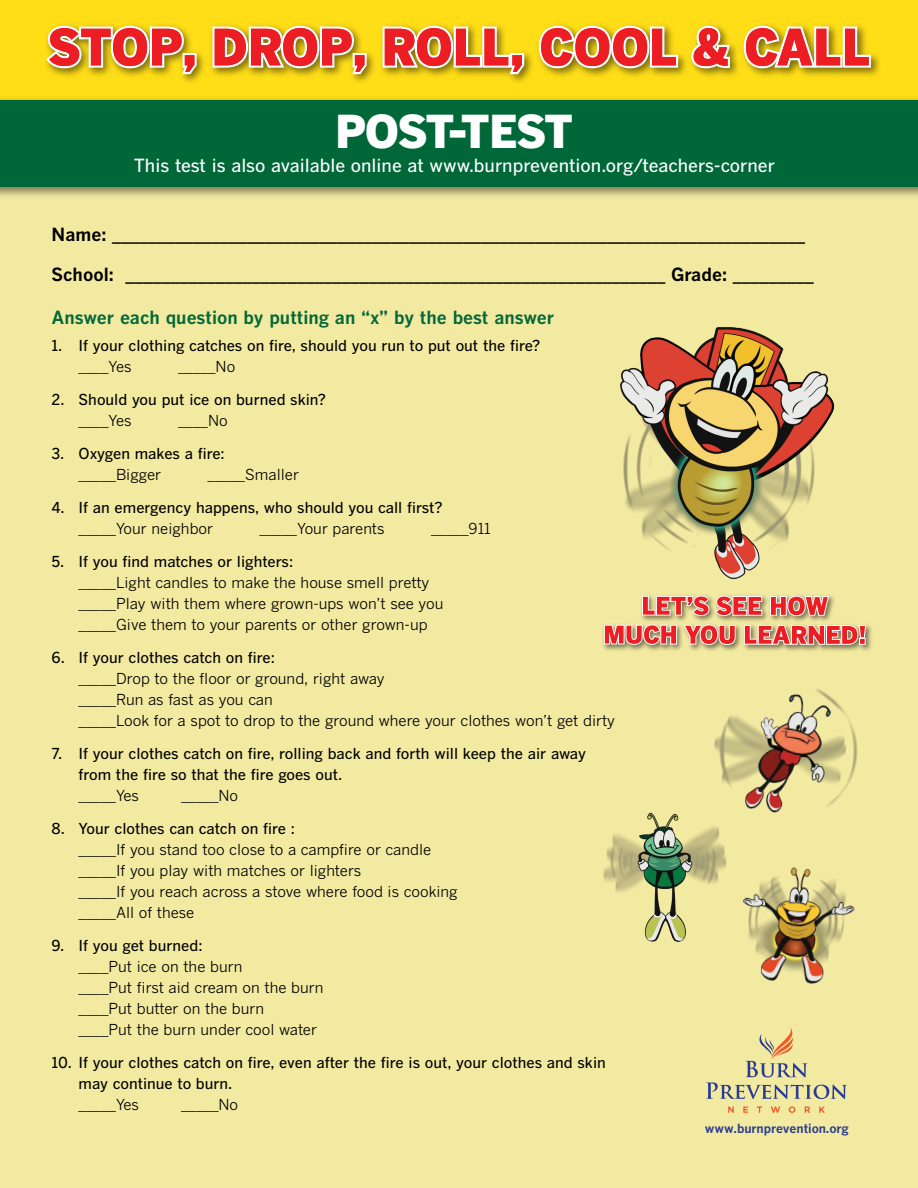
<style>
.page{position:relative;width:918px;height:1188px;background:#f3eaa2}
.page>*{position:absolute;margin:0;border:0;box-sizing:border-box;transform-origin:0 0}
.t1{font:900 45px "Benton Gothic";letter-spacing:-.025em;color:#fff}
.t2{font:700 18px "Benton Gothic";color:#000}
.t3{font:500 18px "Benton Gothic";color:#fff}
.t4{font:700 18px "Benton Gothic";color:#056839}
.t5{font:15px/21px "Benton Gothic";color:#000}
.t6{font:500 15px/21px "Benton Gothic";color:#000}
.t7{font:700 12.6px "Benton Gothic";letter-spacing:-.01em;color:#2a3c90}
</style>
<div class="page">
<div style="left:0;top:0;width:918px;height:179px;background:#ffde17"></div>
<div style="left:0;top:100px;width:918px;height:87px;background:#006838"></div>
<img style="left:56px;top:24px;width:824px;height:58px">
<svg style="left:46px;top:26px;width:151px;height:48px;background:#e5854a"></svg>
<svg style="left:212px;top:26px;width:155px;height:48px;background:#e57c4b"></svg>
<svg style="left:383px;top:26px;width:141px;height:48px;background:#e6844a"></svg>
<svg style="left:539px;top:26px;width:139px;height:42px;background:#e77950"></svg>
<svg style="left:691px;top:26px;width:39px;height:42px;background:#ed7e51"></svg>
<svg style="left:744px;top:26px;width:127px;height:42px;background:#e88150"></svg>
<img style="left:620px;top:327px;width:215px;height:252px">
<img style="left:602px;top:595px;width:270px;height:56px">
<svg style="left:642px;top:596px;width:67px;height:20px"></svg>
<svg style="left:715px;top:596px;width:47px;height:20px"></svg>
<svg style="left:770px;top:596px;width:59px;height:20px"></svg>
<svg style="left:604px;top:624px;width:73px;height:21px;background:#e3756d"></svg>
<svg style="left:683px;top:624px;width:53px;height:21px"></svg>
<svg style="left:744px;top:625px;width:122px;height:20px;background:#e4746e"></svg>
<img style="left:714px;top:689px;width:144px;height:124px">
<img style="left:603px;top:777px;width:143px;height:165px">
<img style="left:674px;top:813px;width:181px;height:171px">
<svg style="left:728px;top:1107px;width:6px;height:6px"></svg>
<svg style="left:743px;top:1107px;width:5px;height:6px"></svg>
<svg style="left:757px;top:1106px;width:5px;height:7px"></svg>
<svg style="left:771px;top:1106px;width:9px;height:7px"></svg>
<svg style="left:789px;top:1106px;width:6px;height:7px"></svg>
<svg style="left:805px;top:1107px;width:5px;height:6px"></svg>
<svg style="left:819px;top:1107px;width:6px;height:6px"></svg>
<svg style="left:706px;top:1027px;width:141px;height:72px"></svg>
<h1 class="t1" style="left:335px;top:103px;width:240px">POST-TEST</h1>
<p class="t3" style="left:134px;top:154px;width:643px">This test is also available online at www.burnprevention.org/teachers-corner</p>
<p class="t2" style="left:52px;top:223px;width:755px">Name: _____________________________________________________________________________</p>
<p class="t2" style="left:52px;top:263px;width:764px">School: ____________________________________________________________ Grade: _________</p>
<p class="t4" style="left:52px;top:306px;width:504px">Answer each question by putting an “x” by the best answer</p>
<p class="t6" style="left:52px;top:335px;width:490px">1. If your clothing catches on fire, should you run to put out the fire?</p>
<p class="t5" style="left:79px;top:356px;width:55px">____Yes</p>
<p class="t5" style="left:178px;top:356px;width:59px">_____No</p>
<p class="t6" style="left:52px;top:389px;width:276px">2. Should you put ice on burned skin?</p>
<p class="t5" style="left:79px;top:410px;width:55px">____Yes</p>
<p class="t5" style="left:178px;top:410px;width:51px">____No</p>
<p class="t6" style="left:52px;top:443px;width:175px">3. Oxygen makes a fire:</p>
<p class="t5" style="left:79px;top:464px;width:84px">_____Bigger</p>
<p class="t5" style="left:208px;top:464px;width:93px">_____Smaller</p>
<p class="t6" style="left:52px;top:497px;width:392px">4. If an emergency happens, who should you call first?</p>
<p class="t5" style="left:79px;top:518px;width:136px">_____Your neighbor</p>
<p class="t5" style="left:260px;top:518px;width:126px">_____Your parents</p>
<p class="t5" style="left:431px;top:518px;width:61px">_____911</p>
<p class="t6" style="left:52px;top:551px;width:243px">5. If you find matches or lighters:</p>
<p class="t5" style="left:79px;top:572px;width:366px">_____Light candles to make the house smell pretty _____Play with them where grown-ups won’t see you _____Give them to your parents or other grown-up</p>
<p class="t6" style="left:52px;top:647px;width:225px">6. If your clothes catch on fire:</p>
<p class="t5" style="left:79px;top:668px;width:538px">_____Drop to the floor or ground, right away<br>_____Run as fast as you can<br>_____Look for a spot to drop to the ground where your clothes won’t get dirty</p>
<p class="t6" style="left:79px;top:743px;width:509px;text-indent:-27px">7. If your clothes catch on fire, rolling back and forth will keep the air away from the fire so that the fire goes out.</p>
<p class="t5" style="left:79px;top:785px;width:62px">_____Yes</p>
<p class="t5" style="left:181px;top:785px;width:59px">_____No</p>
<p class="t6" style="left:52px;top:818px;width:245px">8. Your clothes can catch on fire :</p>
<p class="t5" style="left:79px;top:839px;width:381px">_____If you stand too close to a campfire or candle _____If you play with matches or lighters<br>_____If you reach across a stove where food is cooking _____All of these</p>
<p class="t6" style="left:52px;top:935px;width:152px">9. If you get burned:</p>
<p class="t5" style="left:79px;top:956px;width:246px">____Put ice on the burn<br>____Put first aid cream on the burn ____Put butter on the burn<br>____Put the burn under cool water</p>
<p class="t6" style="left:79px;top:1052px;width:529px;text-indent:-27px">10. If your clothes catch on fire, even after the fire is out, your clothes and skin may continue to burn.</p>
<p class="t5" style="left:79px;top:1094px;width:62px">_____Yes</p>
<p class="t5" style="left:181px;top:1094px;width:59px">_____No</p>
<p class="t7" style="left:705px;top:1120px;width:145px">www.burnprevention.org</p>
</div>
